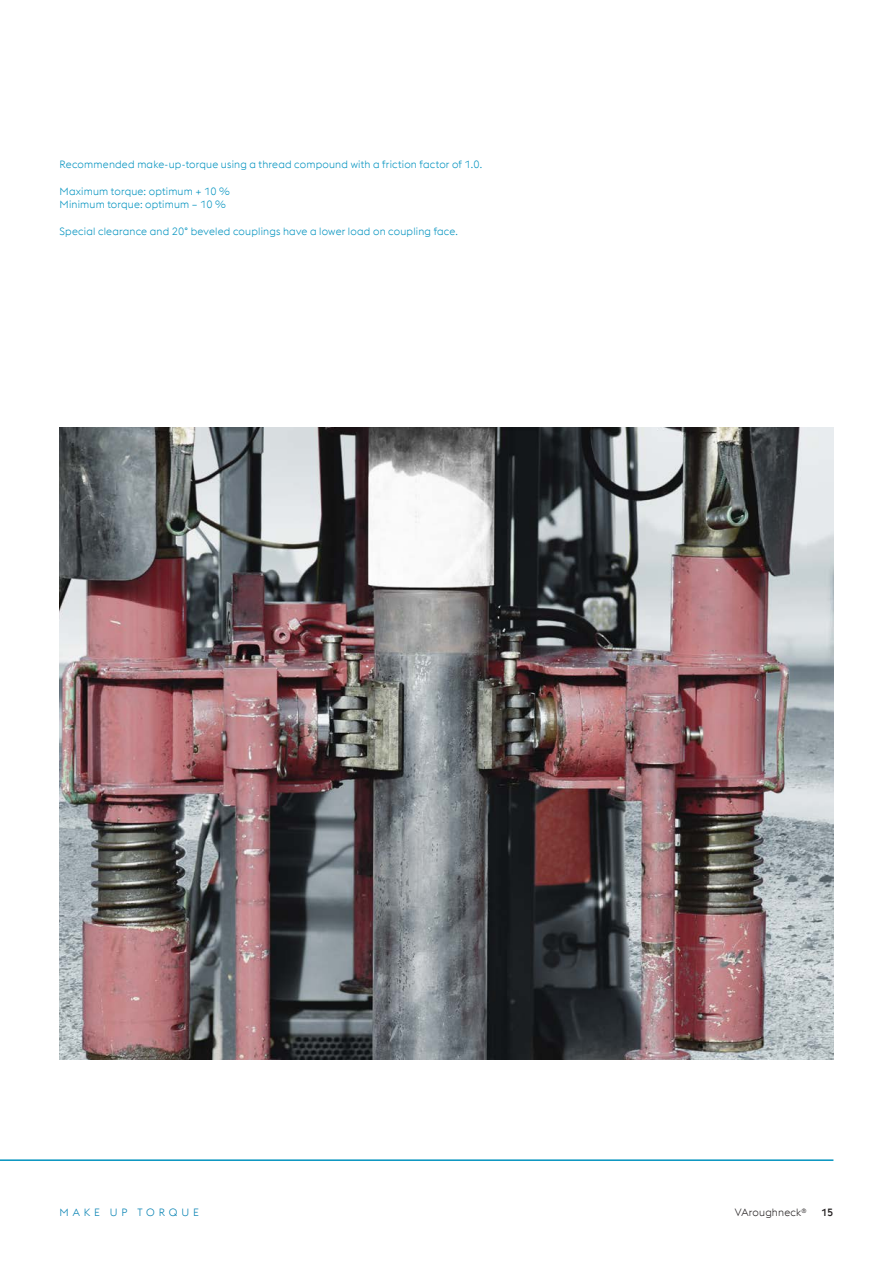
<style>
.page{position:relative;width:893px;height:1263px;background:#fff}
.page>*{position:absolute;margin:0;border:0;box-sizing:border-box;transform-origin:0 0}
.BU-voest{font:300 10.5px "voestalpine";letter-spacing:.02em;color:#0092bf}
.t1{font:300 10.5px "voestalpine";letter-spacing:.37em;color:#007fb1}
.t2{font:300 10.5px "voestalpine";letter-spacing:.02em;color:#231f20}
.t3{font:500 10.5px "voestalpine";color:#231f20}
</style>
<div class="page">
<img style="left:60px;top:427px;width:773px;height:632px">
<hr style="left:0;top:1159px;width:833px;height:2px;background:#0092bf">
<p class="BU-voest" style="left:60px;top:158px;width:424px">Recommended make-up-torque using a thread compound with a friction factor of 1.0.</p>
<p class="BU-voest" style="left:60px;top:185px;width:172px">Maximum torque: optimum + 10 %</p>
<p class="BU-voest" style="left:60px;top:198px;width:168px">Minimum torque: optimum – 10 %</p>
<p class="BU-voest" style="left:60px;top:225px;width:400px">Special clearance and 20° beveled couplings have a lower load on coupling face.</p>
<p class="t1" style="left:60px;top:1206px;width:141px">MAKE UP TORQUE</p>
<p class="t2" style="left:735px;top:1206px;width:73px">VAroughneck<sup>®</sup></p>
<p class="t3" style="left:821px;top:1206px;width:14px">15</p>
</div>
